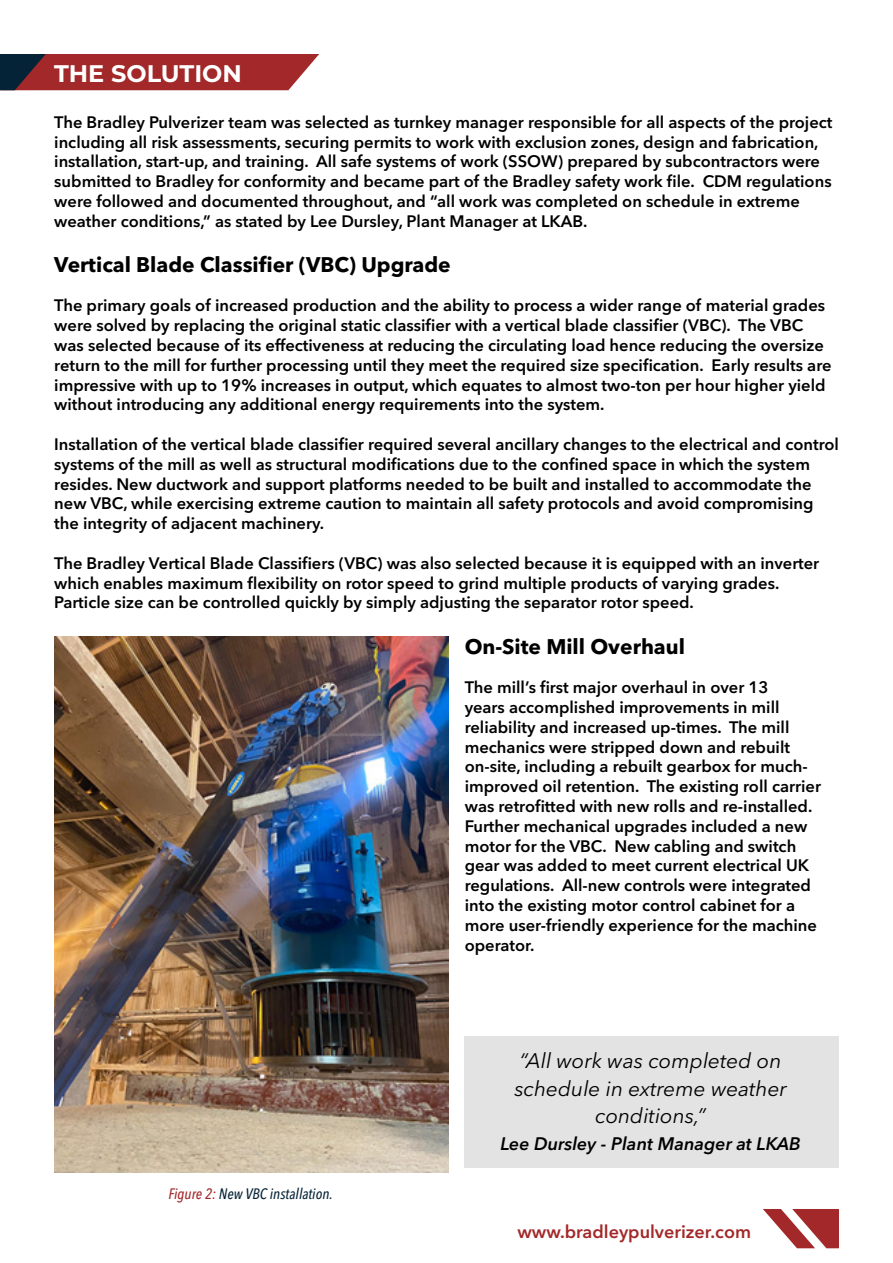
<style>
.page{position:relative;width:893px;height:1263px;background:#fff}
.page>*{position:absolute;margin:0;border:0;box-sizing:border-box;transform-origin:0 0}
.t1{font:700 24px "Montserrat";color:#fff}
.body_test{font:italic 21px/27px "Avenir Next LT Pro";color:#000;text-align:center}
.body_test-2{font:700 21px "Avenir Next LT Pro";color:#000}
.body_test-3{font:italic 600 18px "Avenir Next LT Pro";color:#000}
.body_test-4{font:600 18px "Avenir Next LT Pro";color:#a32829}
.body_test-5{font:600 16.5px/19.8px "Avenir Next LT Pro";color:#000}
.t2{font:italic 500 condensed 15px "Avenir Next LT Pro";color:#052337}
.s1{color:#a32829}
</style>
<div class="page">
<div style="left:465px;top:1036px;width:374px;height:131px;background:#e3e3e3"></div>
<svg style="left:0;top:54px;width:319px;height:36px;background:#983134"></svg>
<svg style="left:763px;top:1209px;width:76px;height:39px"></svg>
<img style="left:54px;top:637px;width:394px;height:535px">
<p class="t1" style="left:54px;top:56px;width:189px">THE SOLUTION</p>
<p class="body_test-5" style="left:54px;top:112px;width:780px">The Bradley Pulverizer team was selected as turnkey manager responsible for all aspects of the project including all risk assessments, securing permits to work with exclusion zones, design and fabrication, installation, start-up, and training. All safe systems of work (SSOW) prepared by subcontractors were submitted to Bradley for conformity and became part of the Bradley safety work file. CDM regulations were followed and documented throughout, and “all work was completed on schedule in extreme weather conditions,” as stated by Lee Dursley, Plant Manager at LKAB.</p>
<p class="body_test-2" style="left:54px;top:252px;width:398px">Vertical Blade Classifier (VBC) Upgrade</p>
<p class="body_test-5" style="left:54px;top:296px;width:779px">The primary goals of increased production and the ability to process a wider range of material grades were solved by replacing the original static classifier with a vertical blade classifier (VBC). The VBC was selected because of its effectiveness at reducing the circulating load hence reducing the oversize return to the mill for further processing until they meet the required size specification. Early results are impressive with up to 19% increases in output, which equates to almost two-ton per hour higher yield without introducing any additional energy requirements into the system.</p>
<p class="body_test-5" style="left:54px;top:434px;width:786px">Installation of the vertical blade classifier required several ancillary changes to the electrical and control systems of the mill as well as structural modifications due to the confined space in which the system resides. New ductwork and support platforms needed to be built and installed to accommodate the new VBC, while exercising extreme caution to maintain all safety protocols and avoid compromising the integrity of adjacent machinery.</p>
<p class="body_test-5" style="left:54px;top:553px;width:766px">The Bradley Vertical Blade Classifiers (VBC) was also selected because it is equipped with an inverter which enables maximum flexibility on rotor speed to grind multiple products of varying grades.<br>Particle size can be controlled quickly by simply adjusting the separator rotor speed.</p>
<p class="body_test-2" style="left:465px;top:633px;width:222px">On-Site Mill Overhaul</p>
<p class="body_test-5" style="left:465px;top:677px;width:358px">The mill’s first major overhaul in over 13<br>years accomplished improvements in mill reliability and increased up-times. The mill mechanics were stripped down and rebuilt on-site, including a rebuilt gearbox for much&shy;improved oil retention. The existing roll carrier was retrofitted with new rolls and re-installed.<br>Further mechanical upgrades included a new motor for the VBC. New cabling and switch gear was added to meet current electrical UK regulations. All-new controls were integrated into the existing motor control cabinet for a more user-friendly experience for the machine operator.</p>
<p class="t2" style="left:168px;top:1184px;width:166px"><span class="s1">Figure 2:</span> New VBC installation.</p>
<p class="body_test" style="left:514px;top:1047px;width:274px">“All work was completed on schedule in extreme weather conditions,”</p>
<p class="body_test-3" style="left:500px;top:1132px;width:302px">Lee Dursley - Plant Manager at LKAB</p>
<p class="body_test-4" style="left:517px;top:1220px;width:235px">www.bradleypulverizer.com</p>
</div>
